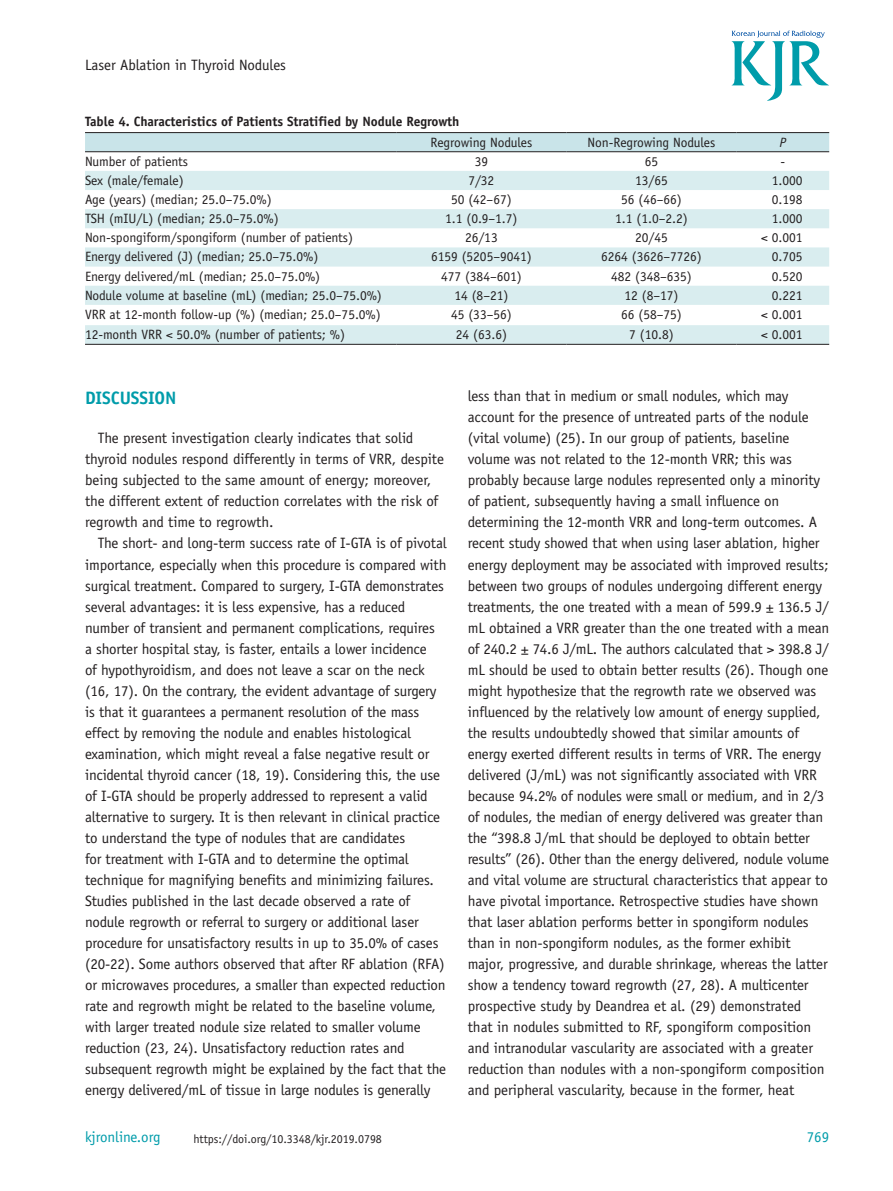
<style>
.page{position:relative;width:893px;height:1191px;background:#fff}
.page>*{position:absolute;margin:0;border:0;box-sizing:border-box;transform-origin:0 0}
.t1{font:700 18px "Officina Sans Std";letter-spacing:-.005em;color:#009caa}
.t2{font:15px/21px "Officina Sans Std";letter-spacing:-.01em;color:#231f20}
.t3{font:15px "Officina Sans Std";letter-spacing:-.005em;color:#009caa}
.t4{font:13.5px "Officina Sans Std";letter-spacing:-.005em;color:#231f20}
.t5{font:700 13.5px/20.5px "Officina Sans Std";letter-spacing:-.005em;color:#231f20}
.t6{font:italic 13.5px "Officina Sans Std";color:#231f20}
.t7{font:12px "Officina Sans Std";letter-spacing:-.005em;color:#231f20}
.s1{font-weight:400}
</style>
<div class="page">
<svg style="left:732px;top:31px;width:97px;height:70px"></svg>
<div style="left:85px;top:133px;width:744px;height:18px;background:#c9e4e9"></div>
<svg style="left:85px;top:171px;width:744px;height:173px;fill:#d9edef"></svg>
<hr style="left:85px;top:344px;width:311px;height:1px;background:#231f20">
<hr style="left:396px;top:344px;width:170px;height:1px;background:#231f20">
<hr style="left:566px;top:344px;width:170px;height:1px;background:#231f20">
<hr style="left:736px;top:344px;width:93px;height:1px;background:#231f20">
<hr style="left:85px;top:132px;width:311px;height:1px;background:#231f20">
<hr style="left:396px;top:132px;width:170px;height:1px;background:#231f20">
<hr style="left:566px;top:132px;width:170px;height:1px;background:#231f20">
<hr style="left:736px;top:132px;width:93px;height:1px;background:#231f20">
<hr style="left:85px;top:151px;width:311px;height:1px;background:#231f20">
<hr style="left:396px;top:151px;width:170px;height:1px;background:#231f20">
<hr style="left:566px;top:151px;width:170px;height:1px;background:#231f20">
<hr style="left:736px;top:151px;width:93px;height:1px;background:#231f20">
<p class="t2" style="left:85px;top:54px;width:202px">Laser Ablation in Thyroid Nodules</p>
<p class="t5" style="left:430px;top:111px;width:103px;text-indent:-345px">Table 4. Characteristics of Patients Stratified by Nodule Regrowth<br><span class="s1">Regrowing Nodules</span></p>
<p class="t4" style="left:588px;top:134px;width:129px">Non-Regrowing Nodules</p>
<p class="t6" style="left:779px;top:134px;width:8px">P</p>
<p class="t4" style="left:85px;top:153px;width:105px">Number of patients</p>
<p class="t4" style="left:475px;top:153px;width:15px">39</p>
<p class="t4" style="left:645px;top:153px;width:15px">65</p>
<p class="t4" style="left:780px;top:153px;width:6px">-</p>
<p class="t4" style="left:85px;top:172px;width:100px">Sex (male/female)</p>
<p class="t4" style="left:468px;top:172px;width:28px">7/32</p>
<p class="t4" style="left:635px;top:172px;width:34px">13/65</p>
<p class="t4" style="left:772px;top:172px;width:32px">1.000</p>
<p class="t4" style="left:85px;top:192px;width:188px">Age (years) (median; 25.0–75.0%)</p>
<p class="t4" style="left:451px;top:192px;width:62px">50 (42–67)</p>
<p class="t4" style="left:621px;top:192px;width:62px">56 (46–66)</p>
<p class="t4" style="left:772px;top:192px;width:32px">0.198</p>
<p class="t4" style="left:85px;top:211px;width:195px">TSH (mIU/L) (median; 25.0–75.0%)</p>
<p class="t4" style="left:445px;top:211px;width:74px">1.1 (0.9–1.7)</p>
<p class="t4" style="left:615px;top:211px;width:74px">1.1 (1.0–2.2)</p>
<p class="t4" style="left:772px;top:211px;width:32px">1.000</p>
<p class="t4" style="left:85px;top:230px;width:270px">Non-spongiform/spongiform (number of patients)</p>
<p class="t4" style="left:465px;top:230px;width:34px">26/13</p>
<p class="t4" style="left:635px;top:230px;width:34px">20/45</p>
<p class="t4" style="left:761px;top:230px;width:43px">&lt; 0.001</p>
<p class="t4" style="left:85px;top:249px;width:235px">Energy delivered (J) (median; 25.0–75.0%)</p>
<p class="t4" style="left:431px;top:249px;width:102px">6159 (5205–9041)</p>
<p class="t4" style="left:601px;top:249px;width:102px">6264 (3626–7726)</p>
<p class="t4" style="left:772px;top:249px;width:32px">0.705</p>
<p class="t4" style="left:85px;top:268px;width:237px">Energy delivered/mL (median; 25.0–75.0%)</p>
<p class="t4" style="left:441px;top:268px;width:82px">477 (384–601)</p>
<p class="t4" style="left:611px;top:268px;width:82px">482 (348–635)</p>
<p class="t4" style="left:772px;top:268px;width:32px">0.520</p>
<p class="t4" style="left:85px;top:287px;width:298px">Nodule volume at baseline (mL) (median; 25.0–75.0%)</p>
<p class="t4" style="left:454px;top:287px;width:55px">14 (8–21)</p>
<p class="t4" style="left:624px;top:287px;width:55px">12 (8–17)</p>
<p class="t4" style="left:772px;top:287px;width:32px">0.221</p>
<p class="t4" style="left:85px;top:307px;width:297px">VRR at 12-month follow-up (%) (median; 25.0–75.0%)</p>
<p class="t4" style="left:451px;top:307px;width:62px">45 (33–56)</p>
<p class="t4" style="left:621px;top:307px;width:62px">66 (58–75)</p>
<p class="t4" style="left:761px;top:307px;width:43px">&lt; 0.001</p>
<p class="t4" style="left:85px;top:326px;width:261px">12-month VRR &lt; 50.0% (number of patients; %)</p>
<p class="t4" style="left:456px;top:326px;width:53px">24 (63.6)</p>
<p class="t4" style="left:629px;top:326px;width:46px">7 (10.8)</p>
<p class="t4" style="left:761px;top:326px;width:43px">&lt; 0.001</p>
<p class="t1" style="left:85px;top:386px;width:93px">DISCUSSION</p>
<p class="t2" style="left:98px;top:428px;width:317px">The present investigation clearly indicates that solid</p>
<p class="t2" style="left:85px;top:449px;width:361px">thyroid nodules respond differently in terms of VRR, despite</p>
<p class="t2" style="left:85px;top:470px;width:348px">being subjected to the same amount of energy; moreover,</p>
<p class="t2" style="left:85px;top:491px;width:355px">the different extent of reduction correlates with the risk of</p>
<p class="t2" style="left:85px;top:512px;width:190px">regrowth and time to regrowth.</p>
<p class="t2" style="left:98px;top:533px;width:350px">The short- and long-term success rate of I-GTA is of pivotal</p>
<p class="t2" style="left:85px;top:554px;width:363px">importance, especially when this procedure is compared with</p>
<p class="t2" style="left:85px;top:575px;width:360px">surgical treatment. Compared to surgery, I-GTA demonstrates</p>
<p class="t2" style="left:85px;top:596px;width:322px">several advantages: it is less expensive, has a reduced</p>
<p class="t2" style="left:85px;top:617px;width:351px">number of transient and permanent complications, requires</p>
<p class="t2" style="left:85px;top:638px;width:343px">a shorter hospital stay, is faster, entails a lower incidence</p>
<p class="t2" style="left:85px;top:659px;width:341px">of hypothyroidism, and does not leave a scar on the neck</p>
<p class="t2" style="left:85px;top:680px;width:353px">(16, 17). On the contrary, the evident advantage of surgery</p>
<p class="t2" style="left:85px;top:701px;width:336px">is that it guarantees a permanent resolution of the mass</p>
<p class="t2" style="left:85px;top:722px;width:328px">effect by removing the nodule and enables histological</p>
<p class="t2" style="left:85px;top:743px;width:346px">examination, which might reveal a false negative result or</p>
<p class="t2" style="left:85px;top:764px;width:357px">incidental thyroid cancer (18, 19). Considering this, the use</p>
<p class="t2" style="left:85px;top:785px;width:344px">of I-GTA should be properly addressed to represent a valid</p>
<p class="t2" style="left:85px;top:806px;width:357px">alternative to surgery. It is then relevant in clinical practice</p>
<p class="t2" style="left:85px;top:827px;width:322px">to understand the type of nodules that are candidates</p>
<p class="t2" style="left:85px;top:848px;width:325px">for treatment with I-GTA and to determine the optimal</p>
<p class="t2" style="left:85px;top:869px;width:350px">technique for magnifying benefits and minimizing failures.</p>
<p class="t2" style="left:85px;top:890px;width:327px">Studies published in the last decade observed a rate of</p>
<p class="t2" style="left:85px;top:911px;width:335px">nodule regrowth or referral to surgery or additional laser</p>
<p class="t2" style="left:85px;top:932px;width:355px">procedure for unsatisfactory results in up to 35.0% of cases</p>
<p class="t2" style="left:85px;top:953px;width:361px">(20-22). Some authors observed that after RF ablation (RFA)</p>
<p class="t2" style="left:85px;top:974px;width:362px">or microwaves procedures, a smaller than expected reduction</p>
<p class="t2" style="left:85px;top:995px;width:352px">rate and regrowth might be related to the baseline volume,</p>
<p class="t2" style="left:85px;top:1016px;width:337px">with larger treated nodule size related to smaller volume</p>
<p class="t2" style="left:85px;top:1037px;width:321px">reduction (23, 24). Unsatisfactory reduction rates and</p>
<p class="t2" style="left:85px;top:1058px;width:363px">subsequent regrowth might be explained by the fact that the</p>
<p class="t2" style="left:85px;top:1079px;width:347px">energy delivered/mL of tissue in large nodules is generally</p>
<p class="t3" style="left:85px;top:1128px;width:77px">kjronline.org</p>
<p class="t7" style="left:194px;top:1132px;width:190px">https://doi.org/10.3348/kjr.2019.0798</p>
<p class="t2" style="left:468px;top:386px;width:363px">less than that in medium or small nodules, which may account for the presence of untreated parts of the nodule (vital volume) (25). In our group of patients, baseline volume was not related to the 12-month VRR; this was probably because large nodules represented only a minority of patient, subsequently having a small influence on determining the 12-month VRR and long-term outcomes. A recent study showed that when using laser ablation, higher energy deployment may be associated with improved results; between two groups of nodules undergoing different energy treatments, the one treated with a mean of 599.9 ± 136.5 J/ mL obtained a VRR greater than the one treated with a mean of 240.2 ± 74.6 J/mL. The authors calculated that &gt; 398.8 J/ mL should be used to obtain better results (26). Though one might hypothesize that the regrowth rate we observed was influenced by the relatively low amount of energy supplied, the results undoubtedly showed that similar amounts of energy exerted different results in terms of VRR. The energy delivered (J/mL) was not significantly associated with VRR because 94.2% of nodules were small or medium, and in 2/3 of nodules, the median of energy delivered was greater than the “398.8 J/mL that should be deployed to obtain better results” (26). Other than the energy delivered, nodule volume and vital volume are structural characteristics that appear to have pivotal importance. Retrospective studies have shown that laser ablation performs better in spongiform nodules than in non-spongiform nodules, as the former exhibit major, progressive, and durable shrinkage, whereas the latter show a tendency toward regrowth (27, 28). A multicenter prospective study by Deandrea et al. (29) demonstrated that in nodules submitted to RF, spongiform composition and intranodular vascularity are associated with a greater reduction than nodules with a non-spongiform composition and peripheral vascularity, because in the former, heat</p>
<p class="t3" style="left:807px;top:1128px;width:24px">769</p>
</div>
